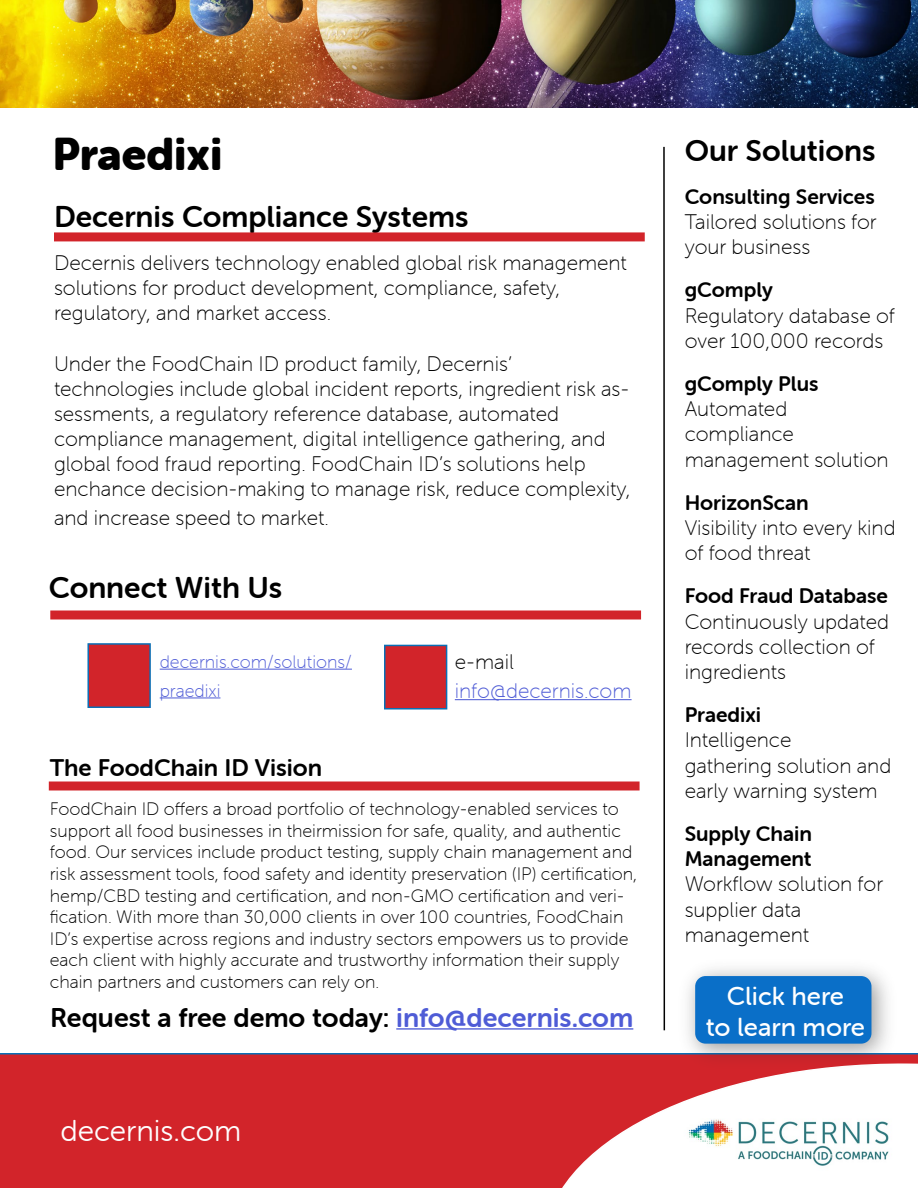
<style>
.page{position:relative;width:918px;height:1188px;background:#fff}
.page>*{position:absolute;margin:0;border:0;box-sizing:border-box;transform-origin:0 0}
.t1{font:45px "Museo Sans Rounded 900";color:#000}
.t2{font:30px "Museo Sans Rounded 700";color:#000}
.t3{font:30px "Museo Sans Rounded 300";color:#fefefe}
.t4{font:27px "Museo Sans Rounded 700";color:#000}
.t5{font:25.95px/31.2px "Museo Sans Rounded 500";color:#fff;text-align:center}
.t6{font:24px "Museo Sans Rounded 700";color:#000}
.t7{font:21px/25.2px "Museo Sans Rounded 100";color:#000}
.t8{font:21px/25.2px "Museo Sans Rounded 700";color:#000}
.t9{font:21px "Museo Sans Rounded 100";color:#4f5cd6}
.t10{font:18px/21.6px "Museo Sans Rounded 100";color:#000}
.t11{font:18px/28.8px "Museo Sans Rounded 100";color:#4f5cd6}
.s1{color:#4f5cd6}
</style>
<div class="page">
<div style="left:0;top:1053px;width:918px;height:135px;background:#d2242a"></div>
<svg style="left:542px;top:1061px;width:376px;height:127px"></svg>
<div style="left:54px;top:232px;width:591px;height:9px;background:#d2242a"></div>
<hr style="left:663px;top:147px;width:2px;height:883px;background:#000">
<hr style="left:160px;top:669px;width:192px;height:1px;background:#4f5cd6">
<hr style="left:160px;top:697px;width:60px;height:1px;background:#4f5cd6">
<div style="left:87px;top:643px;width:64px;height:65px;background:#d2242a;border:2px solid #0a6fb5"></div>
<div style="left:384px;top:645px;width:63px;height:65px;background:#d2242a;border:2px solid #0a6fb5"></div>
<hr style="left:455px;top:699px;width:177px;height:1px;background:#4f5cd6">
<hr style="left:396px;top:1028px;width:237px;height:2px;background:#4f5cd6">
<div style="left:50px;top:610px;width:591px;height:10px;background:#d2242a"></div>
<img style="left:0;top:0;width:918px;height:107px">
<img style="left:679px;top:1108px;width:232px;height:66px">
<div style="left:49px;top:782px;width:591px;height:8px;background:#d2242a"></div>
<img style="left:671px;top:968px;width:232px;height:107px">
<div style="left:695px;top:976px;width:176px;height:68px;background:#0a6fc8;border-radius:10px"></div>
<h1 class="t1" style="left:52px;top:129px;width:171px">Praedixi</h1>
<h2 class="t2" style="left:54px;top:199px;width:416px">Decernis Compliance Systems</h2>
<p class="t7" style="left:54px;top:250px;width:574px">Decernis delivers technology enabled global risk management solutions for product development, compliance, safety, regulatory, and market access.</p>
<p class="t7" style="left:54px;top:351px;width:578px">Under the FoodChain ID product family, Decernis’ technologies include global incident reports, ingredient risk as&shy;sessments, a regulatory reference database, automated compliance management, digital intelligence gathering, and global food fraud reporting. FoodChain ID’s solutions help enchance decision-making to manage risk, reduce complexity,</p>
<p class="t7" style="left:54px;top:506px;width:276px">and increase speed to market.</p>
<h2 class="t2" style="left:49px;top:571px;width:235px">Connect With Us</h2>
<p class="t11" style="left:160px;top:647px;width:194px">decernis.com/solutions/ praedixi</p>
<p class="t7" style="left:455px;top:650px;width:61px">e-mail</p>
<p class="t9" style="left:455px;top:680px;width:178px">info@decernis.com</p>
<p class="t6" style="left:50px;top:754px;width:274px">The FoodChain ID Vision</p>
<p class="t10" style="left:50px;top:798px;width:589px">FoodChain ID offers a broad portfolio of technology-enabled services to support all food businesses in theirmission for safe, quality, and authentic food. Our services include product testing, supply chain management and risk assessment tools, food safety and identity preservation (IP) certification, hemp/CBD testing and certification, and non-GMO certification and veri&shy;fication. With more than 30,000 clients in over 100 countries, FoodChain ID’s expertise across regions and industry sectors empowers us to provide each client with highly accurate and trustworthy information their supply chain partners and customers can rely on.</p>
<p class="t4" style="left:50px;top:1003px;width:585px">Request a free demo today: <span class="s1">info@decernis.com</span></p>
<h2 class="t3" style="left:60px;top:1114px;width:183px">decernis.com</h2>
<h2 class="t2" style="left:685px;top:134px;width:192px">Our Solutions</h2>
<p class="t8" style="left:685px;top:184px;width:192px">Consulting Services</p>
<p class="t7" style="left:685px;top:210px;width:194px">Tailored solutions for your business</p>
<p class="t8" style="left:685px;top:278px;width:90px">gComply</p>
<p class="t7" style="left:685px;top:303px;width:212px">Regulatory database of over 100,000 records</p>
<p class="t8" style="left:685px;top:371px;width:135px">gComply Plus</p>
<p class="t7" style="left:685px;top:397px;width:205px">Automated compliance management solution</p>
<p class="t8" style="left:685px;top:490px;width:125px">HorizonScan</p>
<p class="t7" style="left:685px;top:515px;width:213px">Visibility into every kind of food threat</p>
<p class="t8" style="left:685px;top:584px;width:205px">Food Fraud Database</p>
<p class="t7" style="left:685px;top:609px;width:206px">Continuously updated records collection of ingredients</p>
<p class="t8" style="left:685px;top:702px;width:78px">Praedixi</p>
<p class="t7" style="left:685px;top:728px;width:208px">Intelligence<br>gathering solution and early warning system</p>
<p class="t8" style="left:685px;top:821px;width:129px">Supply Chain<br>Management</p>
<p class="t7" style="left:685px;top:872px;width:200px">Workflow solution for supplier data management</p>
<p class="t5" style="left:706px;top:980px;width:161px">Click here<br>to learn more</p>
</div>
